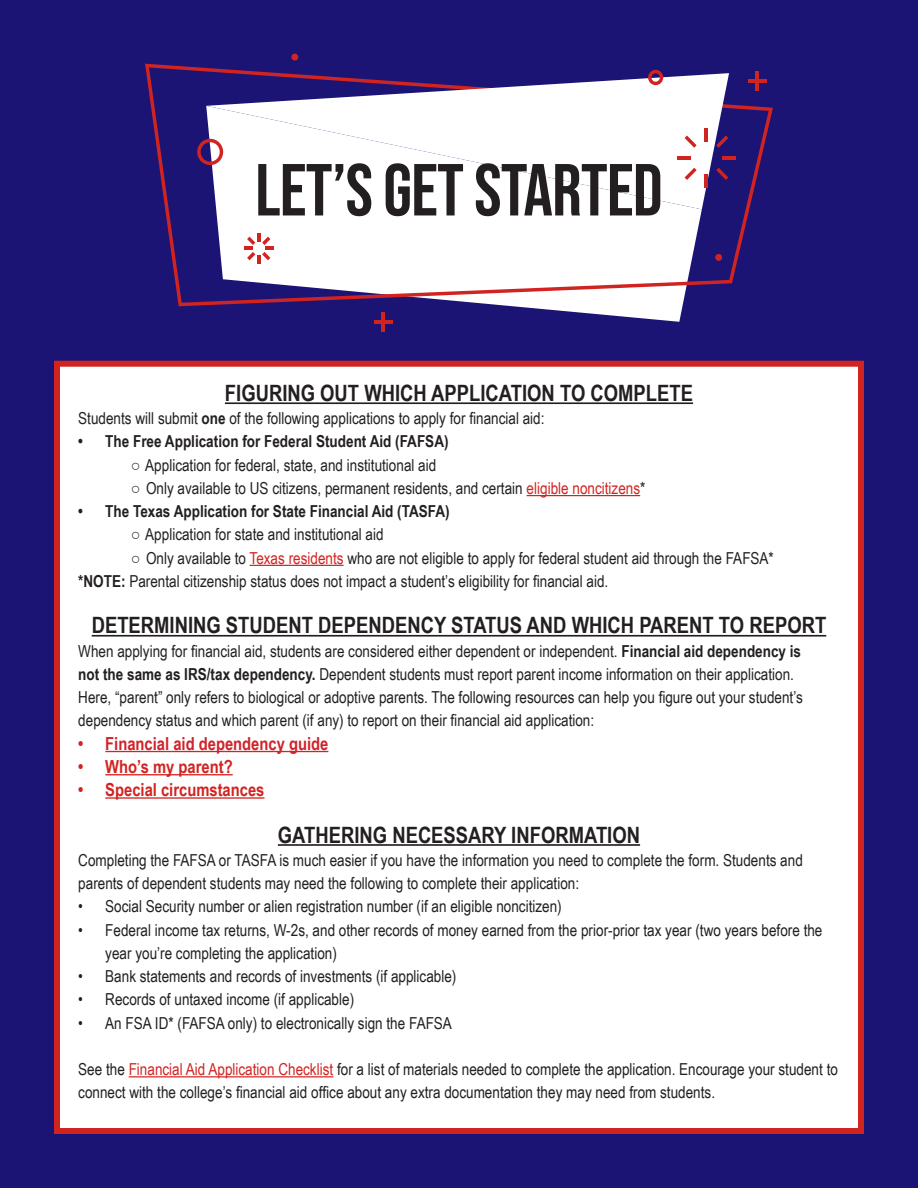
<style>
.page{position:relative;width:918px;height:1188px;background:#1c1475}
.page>*{position:absolute;margin:0;border:0;box-sizing:border-box;transform-origin:0 0}
.t1{font:73.5px "Bebas Neue";letter-spacing:-.01em;color:#231f20}
.t2{font:700 22.5px "Arial Narrow";color:#231f20}
.t3{font:700 18px "Arial Narrow";color:#d12421}
.t4{font:700 18px "Arial Narrow";color:#d1232a}
.t5{font:16.5px/23.2px "Arial Narrow";color:#231f20}
.t6{font:700 16.5px "Arial Narrow";color:#231f20}
.s1{font-weight:700}
.s2{color:#d12421}
</style>
<div class="page">
<div style="left:54px;top:361px;width:810px;height:773px;background:#fff;border:6px solid #d12421"></div>
<hr style="left:225px;top:402px;width:468px;height:2px;background:#231f20">
<hr style="left:527px;top:495px;width:113px;height:1px;background:#d12421">
<hr style="left:250px;top:565px;width:94px;height:1px;background:#d12421">
<hr style="left:92px;top:635px;width:734px;height:2px;background:#231f20">
<hr style="left:105px;top:751px;width:223px;height:1px;background:#d1232a">
<hr style="left:105px;top:774px;width:128px;height:1px;background:#d12421">
<hr style="left:105px;top:797px;width:159px;height:2px;background:#d12421">
<hr style="left:278px;top:844px;width:362px;height:2px;background:#231f20">
<hr style="left:129px;top:1076px;width:204px;height:1px;background:#d12421">
<svg style="left:206px;top:306px;width:496px;height:16px;fill:#1c1475"></svg>
<svg style="left:145px;top:64px;width:628px;height:242px"></svg>
<svg style="left:206px;top:73px;width:523px;height:136px"></svg>
<div style="left:715px;top:254px;width:7px;height:7px;background:#d12421;border-radius:50%"></div>
<div style="left:291px;top:54px;width:7px;height:7px;background:#d12421;border-radius:50%"></div>
<hr style="left:381px;top:312px;width:4px;height:19px;background:#d12421">
<hr style="left:374px;top:320px;width:18px;height:4px;background:#d12421">
<hr style="left:756px;top:71px;width:3px;height:20px;background:#d12421">
<hr style="left:748px;top:79px;width:19px;height:4px;background:#d12421">
<svg style="left:197px;top:139px;width:26px;height:26px"></svg>
<svg style="left:648px;top:70px;width:15px;height:15px"></svg>
<hr style="left:705px;top:128px;width:3px;height:14px;background:#d12421">
<svg style="left:705px;top:174px;width:3px;height:13px"></svg>
<svg style="left:685px;top:136px;width:12px;height:12px"></svg>
<svg style="left:716px;top:168px;width:12px;height:12px"></svg>
<hr style="left:677px;top:156px;width:14px;height:3px;background:#d12421">
<hr style="left:722px;top:156px;width:14px;height:3px;background:#d12421">
<svg style="left:685px;top:168px;width:12px;height:12px"></svg>
<svg style="left:716px;top:136px;width:12px;height:12px"></svg>
<svg style="left:244px;top:233px;width:30px;height:30px"></svg>
<p class="t1" style="left:255px;top:148px;width:409px">LET’S GET STARTED</p>
<p class="t2" style="left:225px;top:376px;width:470px">FIGURING OUT WHICH APPLICATION TO COMPLETE</p>
<p class="t5" style="left:78px;top:406px;width:468px">Students will submit <span class="s1">one</span> of the following applications to apply for financial aid:</p>
<p class="t6" style="left:78px;top:429px;width:372px">• The Free Application for Federal Student Aid (FAFSA)</p>
<p class="t5" style="left:132px;top:453px;width:306px">○ Application for federal, state, and institutional aid</p>
<p class="t5" style="left:132px;top:476px;width:515px">○ Only available to US citizens, permanent residents, and certain <span class="s2">eligible noncitizens</span>*</p>
<p class="t6" style="left:78px;top:499px;width:373px">• The Texas Application for State Financial Aid (TASFA)</p>
<p class="t5" style="left:132px;top:522px;width:253px">○ Application for state and institutional aid</p>
<p class="t5" style="left:132px;top:546px;width:643px">○ Only available to <span class="s2">Texas residents</span> who are not eligible to apply for federal student aid through the FAFSA*</p>
<p class="t5" style="left:78px;top:569px;width:531px"><span class="s1">*NOTE:</span> Parental citizenship status does not impact a student’s eligibility for financial aid.</p>
<p class="t2" style="left:92px;top:608px;width:736px">DETERMINING STUDENT DEPENDENCY STATUS AND WHICH PARENT TO REPORT</p>
<p class="t5" style="left:78px;top:639px;width:726px">When applying for financial aid, students are considered either dependent or independent. <span class="s1">Financial aid dependency is not the same as IRS/tax dependency.</span> Dependent students must report parent income information on their application.<br>Here, “parent” only refers to biological or adoptive parents. The following resources can help you figure out your student’s dependency status and which parent (if any) to report on their financial aid application:</p>
<p class="t4" style="left:78px;top:730px;width:252px">• Financial aid dependency guide</p>
<p class="t3" style="left:78px;top:753px;width:156px">• Who’s my parent?</p>
<p class="t3" style="left:78px;top:776px;width:188px">• Special circumstances</p>
<p class="t2" style="left:278px;top:818px;width:364px">GATHERING NECESSARY INFORMATION</p>
<p class="t5" style="left:78px;top:848px;width:726px">Completing the FAFSA or TASFA is much easier if you have the information you need to complete the form. Students and parents of dependent students may need the following to complete their application:</p>
<p class="t5" style="left:78px;top:894px;width:485px">• Social Security number or alien registration number (if an eligible noncitizen)</p>
<p class="t5" style="left:105px;top:918px;width:719px;text-indent:-27px">• Federal income tax returns, W-2s, and other records of money earned from the prior-prior tax year (two years before the year you’re completing the application)</p>
<p class="t5" style="left:78px;top:964px;width:380px">• Bank statements and records of investments (if applicable)</p>
<p class="t5" style="left:78px;top:987px;width:277px">• Records of untaxed income (if applicable)</p>
<p class="t5" style="left:78px;top:1011px;width:375px">• An FSA ID* (FAFSA only) to electronically sign the FAFSA</p>
<p class="t5" style="left:78px;top:1057px;width:761px">See the <span class="s2">Financial Aid Application Checklist</span> for a list of materials needed to complete the application. Encourage your student to connect with the college’s financial aid office about any extra documentation they may need from students.</p>
</div>
